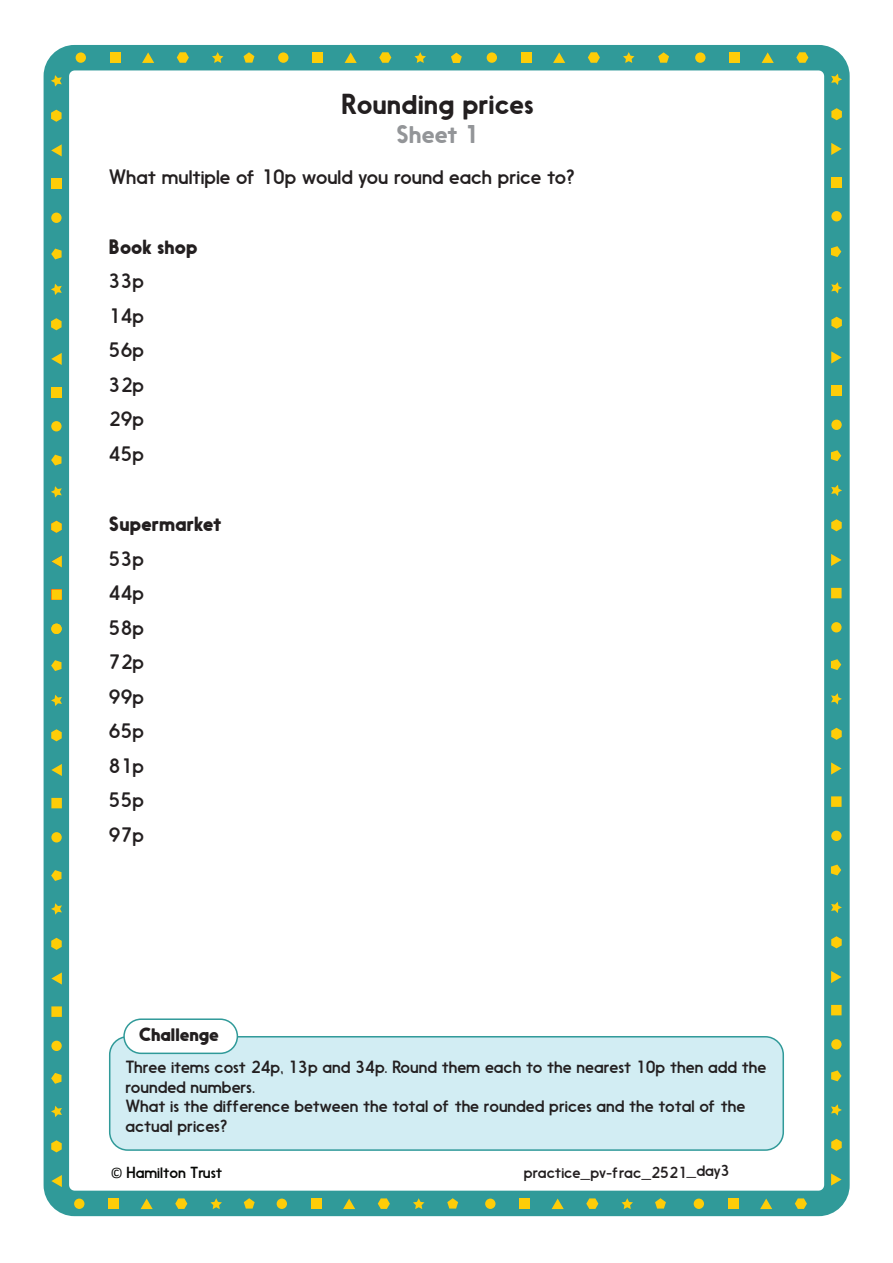
<style>
.page{position:relative;width:893px;height:1263px;background:#fff}
.page>*{position:absolute;margin:0;border:0;box-sizing:border-box;transform-origin:0 0}
.t1{font:27px "Nanami Rounded Med";color:#231f20}
.t2{font:24px "Nanami Rounded Med";color:#939598}
.Body_copy{font:19.5px "Nanami Rounded Book";color:#231f20}
.Body_copy-2{font:19.5px "Nanami Rounded Bld";color:#231f20}
.t3{font:18px "Nanami Rounded Blk";color:#231f20}
.Body_copy-3{font:16.5px/19.8px "Nanami Rounded Book";color:#231f20}
.File_path_Footer{font:15px "Nanami Rounded Book";color:#231f20}
.t4{font:15px "Nanami Rounded Book";color:#040503}
.s1{font-family:"Calibri"}
</style>
<div class="page">
<div style="left:44px;top:45px;width:806px;height:1171px;border:26px solid #309a99;border-radius:18px"></div>
<div style="left:110px;top:52px;width:10px;height:11px;background:#fecd08"></div>
<svg style="left:142px;top:52px;width:12px;height:11px"></svg>
<div style="left:76px;top:52px;width:10px;height:11px;background:#fecd08;border-radius:50%"></div>
<svg style="left:177px;top:52px;width:12px;height:11px"></svg>
<svg style="left:212px;top:52px;width:11px;height:11px"></svg>
<div style="left:312px;top:52px;width:11px;height:11px;background:#fecd08"></div>
<svg style="left:345px;top:52px;width:12px;height:11px"></svg>
<div style="left:278px;top:52px;width:10px;height:11px;background:#fecd08;border-radius:50%"></div>
<svg style="left:379px;top:52px;width:12px;height:11px"></svg>
<svg style="left:414px;top:52px;width:12px;height:11px"></svg>
<div style="left:521px;top:52px;width:10px;height:11px;background:#fecd08"></div>
<svg style="left:553px;top:52px;width:12px;height:11px"></svg>
<div style="left:487px;top:52px;width:10px;height:11px;background:#fecd08;border-radius:50%"></div>
<svg style="left:588px;top:52px;width:12px;height:11px"></svg>
<svg style="left:623px;top:52px;width:11px;height:11px"></svg>
<div style="left:729px;top:52px;width:11px;height:11px;background:#fecd08"></div>
<svg style="left:762px;top:52px;width:12px;height:11px"></svg>
<div style="left:695px;top:52px;width:10px;height:11px;background:#fecd08;border-radius:50%"></div>
<svg style="left:796px;top:52px;width:12px;height:11px"></svg>
<div style="left:108px;top:1198px;width:11px;height:11px;background:#fecd08"></div>
<svg style="left:141px;top:1198px;width:12px;height:11px"></svg>
<div style="left:74px;top:1198px;width:10px;height:11px;background:#fecd08;border-radius:50%"></div>
<svg style="left:175px;top:1198px;width:12px;height:11px"></svg>
<svg style="left:210px;top:1198px;width:12px;height:11px"></svg>
<div style="left:311px;top:1198px;width:10px;height:11px;background:#fecd08"></div>
<svg style="left:343px;top:1198px;width:12px;height:11px"></svg>
<div style="left:277px;top:1198px;width:10px;height:11px;background:#fecd08;border-radius:50%"></div>
<svg style="left:378px;top:1198px;width:12px;height:11px"></svg>
<svg style="left:413px;top:1198px;width:11px;height:11px"></svg>
<div style="left:519px;top:1198px;width:11px;height:11px;background:#fecd08"></div>
<svg style="left:552px;top:1198px;width:12px;height:11px"></svg>
<div style="left:485px;top:1198px;width:10px;height:11px;background:#fecd08;border-radius:50%"></div>
<svg style="left:586px;top:1198px;width:12px;height:11px"></svg>
<svg style="left:621px;top:1198px;width:12px;height:11px"></svg>
<div style="left:728px;top:1198px;width:10px;height:11px;background:#fecd08"></div>
<svg style="left:760px;top:1198px;width:12px;height:11px"></svg>
<div style="left:694px;top:1198px;width:10px;height:11px;background:#fecd08;border-radius:50%"></div>
<svg style="left:795px;top:1198px;width:12px;height:11px"></svg>
<svg style="left:51px;top:486px;width:11px;height:12px"></svg>
<div style="left:51px;top:387px;width:11px;height:10px;background:#fecd08"></div>
<svg style="left:51px;top:353px;width:11px;height:12px"></svg>
<div style="left:51px;top:421px;width:11px;height:10px;background:#fecd08;border-radius:50%"></div>
<svg style="left:51px;top:318px;width:11px;height:12px"></svg>
<svg style="left:51px;top:284px;width:11px;height:11px"></svg>
<div style="left:51px;top:178px;width:11px;height:11px;background:#fecd08"></div>
<svg style="left:51px;top:144px;width:11px;height:12px"></svg>
<div style="left:51px;top:213px;width:11px;height:10px;background:#fecd08;border-radius:50%"></div>
<svg style="left:51px;top:110px;width:11px;height:12px"></svg>
<svg style="left:51px;top:75px;width:11px;height:12px"></svg>
<svg style="left:51px;top:1175px;width:11px;height:12px"></svg>
<svg style="left:51px;top:1140px;width:11px;height:12px"></svg>
<svg style="left:51px;top:1106px;width:11px;height:11px"></svg>
<div style="left:51px;top:1006px;width:11px;height:11px;background:#fecd08"></div>
<svg style="left:51px;top:972px;width:11px;height:12px"></svg>
<div style="left:51px;top:1041px;width:11px;height:10px;background:#fecd08;border-radius:50%"></div>
<svg style="left:51px;top:938px;width:11px;height:12px"></svg>
<svg style="left:51px;top:903px;width:11px;height:12px"></svg>
<div style="left:51px;top:798px;width:11px;height:10px;background:#fecd08"></div>
<svg style="left:51px;top:764px;width:11px;height:12px"></svg>
<div style="left:51px;top:832px;width:11px;height:10px;background:#fecd08;border-radius:50%"></div>
<svg style="left:51px;top:729px;width:11px;height:12px"></svg>
<svg style="left:51px;top:695px;width:11px;height:11px"></svg>
<div style="left:51px;top:589px;width:11px;height:11px;background:#fecd08"></div>
<svg style="left:51px;top:555px;width:11px;height:12px"></svg>
<div style="left:51px;top:624px;width:11px;height:10px;background:#fecd08;border-radius:50%"></div>
<svg style="left:51px;top:521px;width:11px;height:12px"></svg>
<svg style="left:831px;top:485px;width:11px;height:11px"></svg>
<div style="left:831px;top:385px;width:11px;height:11px;background:#fecd08"></div>
<svg style="left:831px;top:351px;width:11px;height:12px"></svg>
<div style="left:831px;top:420px;width:11px;height:10px;background:#fecd08;border-radius:50%"></div>
<svg style="left:831px;top:317px;width:11px;height:12px"></svg>
<svg style="left:831px;top:282px;width:11px;height:12px"></svg>
<div style="left:831px;top:177px;width:11px;height:10px;background:#fecd08"></div>
<svg style="left:831px;top:143px;width:11px;height:12px"></svg>
<div style="left:831px;top:211px;width:11px;height:10px;background:#fecd08;border-radius:50%"></div>
<svg style="left:831px;top:108px;width:11px;height:12px"></svg>
<svg style="left:831px;top:74px;width:11px;height:11px"></svg>
<svg style="left:831px;top:1173px;width:11px;height:12px"></svg>
<svg style="left:831px;top:1139px;width:11px;height:12px"></svg>
<svg style="left:831px;top:1104px;width:11px;height:12px"></svg>
<div style="left:831px;top:1005px;width:11px;height:10px;background:#fecd08"></div>
<svg style="left:831px;top:971px;width:11px;height:12px"></svg>
<div style="left:831px;top:1039px;width:11px;height:10px;background:#fecd08;border-radius:50%"></div>
<svg style="left:831px;top:936px;width:11px;height:12px"></svg>
<svg style="left:831px;top:902px;width:11px;height:11px"></svg>
<div style="left:831px;top:796px;width:11px;height:11px;background:#fecd08"></div>
<svg style="left:831px;top:762px;width:11px;height:12px"></svg>
<div style="left:831px;top:831px;width:11px;height:10px;background:#fecd08;border-radius:50%"></div>
<svg style="left:831px;top:728px;width:11px;height:12px"></svg>
<svg style="left:831px;top:693px;width:11px;height:12px"></svg>
<div style="left:831px;top:588px;width:11px;height:10px;background:#fecd08"></div>
<svg style="left:831px;top:554px;width:11px;height:12px"></svg>
<div style="left:831px;top:622px;width:11px;height:10px;background:#fecd08;border-radius:50%"></div>
<svg style="left:831px;top:519px;width:11px;height:12px"></svg>
<svg style="left:244px;top:52px;width:10px;height:11px"></svg>
<svg style="left:658px;top:52px;width:11px;height:11px"></svg>
<svg style="left:451px;top:53px;width:11px;height:10px"></svg>
<svg style="left:51px;top:249px;width:11px;height:10px"></svg>
<svg style="left:51px;top:455px;width:10px;height:10px"></svg>
<svg style="left:51px;top:660px;width:11px;height:11px"></svg>
<svg style="left:51px;top:870px;width:10px;height:11px"></svg>
<svg style="left:51px;top:1073px;width:11px;height:11px"></svg>
<svg style="left:244px;top:1198px;width:11px;height:10px"></svg>
<svg style="left:447px;top:1198px;width:11px;height:10px"></svg>
<svg style="left:655px;top:1198px;width:11px;height:10px"></svg>
<svg style="left:831px;top:1070px;width:10px;height:11px"></svg>
<svg style="left:831px;top:864px;width:10px;height:11px"></svg>
<svg style="left:831px;top:659px;width:10px;height:11px"></svg>
<svg style="left:831px;top:450px;width:10px;height:11px"></svg>
<svg style="left:831px;top:246px;width:10px;height:11px"></svg>
<div style="left:110px;top:1037px;width:673px;height:113px;background:#d2edf3;border-radius:18px"></div>
<div style="left:109px;top:1036px;width:675px;height:115px;border:2px solid #309a99;border-radius:18px"></div>
<div style="left:124px;top:1019px;width:113px;height:34px;background:#fff;border-radius:17px"></div>
<div style="left:123px;top:1018px;width:115px;height:36px;border:2px solid #309a99;border-radius:17px"></div>
<p class="t1" style="left:341px;top:88px;width:194px">Rounding prices</p>
<p class="t2" style="left:396px;top:120px;width:84px">Sheet 1</p>
<p class="Body_copy" style="left:109px;top:165px;width:467px">What multiple of 10p would you round each price to?</p>
<p class="Body_copy-2" style="left:109px;top:235px;width:90px">Book shop</p>
<p class="Body_copy" style="left:109px;top:270px;width:37px">33p</p>
<p class="Body_copy" style="left:109px;top:304px;width:37px">14p</p>
<p class="Body_copy" style="left:109px;top:339px;width:37px">56p</p>
<p class="Body_copy" style="left:109px;top:373px;width:37px">32p</p>
<p class="Body_copy" style="left:109px;top:408px;width:37px">29p</p>
<p class="Body_copy" style="left:109px;top:442px;width:37px">45p</p>
<p class="Body_copy-2" style="left:109px;top:512px;width:114px">Supermarket</p>
<p class="Body_copy" style="left:109px;top:547px;width:37px">53p</p>
<p class="Body_copy" style="left:109px;top:582px;width:37px">44p</p>
<p class="Body_copy" style="left:109px;top:616px;width:37px">58p</p>
<p class="Body_copy" style="left:109px;top:651px;width:37px">72p</p>
<p class="Body_copy" style="left:109px;top:685px;width:37px">99p</p>
<p class="Body_copy" style="left:109px;top:720px;width:37px">65p</p>
<p class="Body_copy" style="left:109px;top:754px;width:37px">81p</p>
<p class="Body_copy" style="left:109px;top:789px;width:37px">55p</p>
<p class="Body_copy" style="left:109px;top:823px;width:37px">97p</p>
<p class="t3" style="left:139px;top:1024px;width:81px">Challenge</p>
<p class="Body_copy-3" style="left:125px;top:1057px;width:642px">Three items cost 24p, 13p and 34p. Round them each to the nearest 10p then add the rounded numbers.<br>What is the difference between the total of the rounded prices and the total of the actual prices?</p>
<p class="t4" style="left:111px;top:1164px;width:113px"><span class="s1">©</span> Hamilton Trust</p>
<p class="File_path_Footer" style="left:524px;top:1163px;width:208px">practice_pv-frac_2521_day3</p>
</div>
